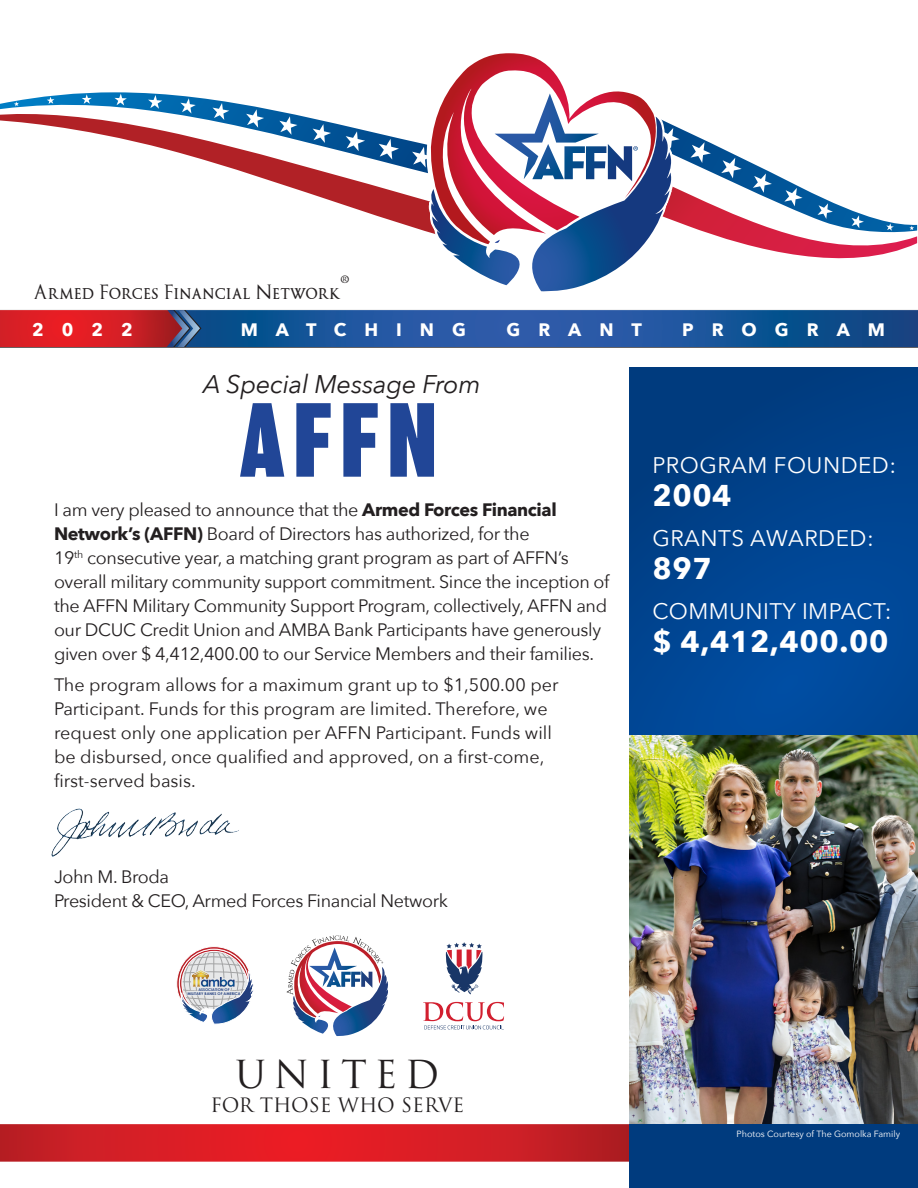
<style>
.page{position:relative;width:918px;height:1188px;background:#fff}
.page>*{position:absolute;margin:0;border:0;box-sizing:border-box;transform-origin:0 0}
.t1{font:900 96.75px "Balboa";color:#214697;scale:.78 1}
.t2{font:37.5px "Trajan";letter-spacing:.2em;color:#231f20}
.t3{font:700 30px "Avenir Next";letter-spacing:.02em;color:#fff}
.t4{font:italic 25.5px "Avenir Next";letter-spacing:-.01em;color:#231f20}
.t5{font:24px "Cal Roman Capitals";color:#231f20}
.t6{font:22.5px "Avenir Next";letter-spacing:.02em;color:#fff}
.t7{font:19.35px "Trajan";color:#231f20}
.t8{font:18px/24px "Avenir Next";letter-spacing:-.02em;color:#231f20}
.t9{font:18px/24px "Avenir Next";color:#231f20}
.t10{font:700 18px "Avenir Next";letter-spacing:1em;color:#fff}
.t11{font:13.95px "Cal Roman Capitals";color:#231f20}
.t12{font:9px "Avenir Next";color:#fff}
.t13{font:700 3.75px/3.8px "Century Gothic";color:#213e7f;text-align:center}
.s1{font-weight:700}
</style>
<div class="page">
<svg style="left:0;top:1124px;width:630px;height:38px;background:#d42027"></svg>
<svg style="left:630px;top:367px;width:288px;height:821px;background:#00428c"></svg>
<svg style="left:0;top:310px;width:918px;height:37px;background:#404a83"></svg>
<img style="left:51px;top:808px;width:188px;height:49px">
<svg style="left:311px;top:194px;width:101px;height:33px"></svg>
<svg style="left:0;top:92px;width:412px;height:102px"></svg>
<svg style="left:279px;top:116px;width:18px;height:19px"></svg>
<svg style="left:313px;top:124px;width:18px;height:19px"></svg>
<svg style="left:346px;top:131px;width:19px;height:20px"></svg>
<svg style="left:379px;top:139px;width:20px;height:21px"></svg>
<svg style="left:82px;top:94px;width:10px;height:10px"></svg>
<svg style="left:14px;top:101px;width:5px;height:6px"></svg>
<svg style="left:114px;top:94px;width:13px;height:12px"></svg>
<svg style="left:47px;top:97px;width:7px;height:7px"></svg>
<svg style="left:148px;top:95px;width:14px;height:14px"></svg>
<svg style="left:180px;top:98px;width:16px;height:16px"></svg>
<svg style="left:213px;top:103px;width:16px;height:17px"></svg>
<svg style="left:246px;top:109px;width:18px;height:19px"></svg>
<svg style="left:412px;top:122px;width:505px;height:170px"></svg>
<svg style="left:430px;top:53px;width:237px;height:191px"></svg>
<img style="left:630px;top:736px;width:288px;height:387px">
<svg style="left:176px;top:946px;width:78px;height:78px"></svg>
<svg style="left:446px;top:942px;width:37px;height:53px"></svg>
<svg style="left:423px;top:1002px;width:81px;height:27px"></svg>
<svg style="left:286px;top:935px;width:102px;height:101px"></svg>
<p class="t11" style="left:340px;top:273px;width:11px">®</p>
<p class="t5" style="left:33px;top:280px;width:308px">Armed Forces Financial Network</p>
<p class="t10" style="left:32px;top:314px;width:102px">2022</p>
<p class="t10" style="left:241px;top:314px;width:227px">MATCHING</p>
<p class="t10" style="left:507px;top:314px;width:137px">GRANT</p>
<p class="t10" style="left:682px;top:314px;width:204px">PROGRAM</p>
<p class="t4" style="left:203px;top:362px;width:279px">A Special Message From</p>
<p class="t1" style="left:240px;top:386px;width:255px">AFFN</p>
<p class="t8" style="left:54px;top:497px;width:557px">I am very pleased to announce that the <span class="s1">Armed Forces Financial Network’s (AFFN)</span> Board of Directors has authorized, for the<br>19<sup>th</sup> consecutive year, a matching grant program as part of AFFN’s overall military community support commitment. Since the inception of the AFFN Military Community Support Program, collectively, AFFN and our DCUC Credit Union and AMBA Bank Participants have generously given over $ 4,412,400.00 to our Service Members and their families.</p>
<p class="t9" style="left:54px;top:672px;width:506px">The program allows for a maximum grant up to $1,500.00 per Participant. Funds for this program are limited. Therefore, we request only one application per AFFN Participant. Funds will be disbursed, once qualified and approved, on a first-come, first-served basis.</p>
<p class="t8" style="left:54px;top:864px;width:117px">John M. Broda</p>
<p class="t8" style="left:54px;top:888px;width:396px">President &amp; CEO, Armed Forces Financial Network</p>
<p class="t13" style="left:187px;top:987px;width:55px">ASSOCIATION OF<br>MILITARY BANKS OF AMERICA</p>
<p class="t2" style="left:235px;top:1052px;width:206px">UNITED</p>
<p class="t7" style="left:210px;top:1093px;width:255px">FOR THOSE WHO SERVE</p>
<p class="t6" style="left:652px;top:446px;width:245px">PROGRAM FOUNDED:</p>
<p class="t3" style="left:652px;top:470px;width:81px">2004</p>
<p class="t6" style="left:652px;top:519px;width:223px">GRANTS AWARDED:</p>
<p class="t3" style="left:652px;top:542px;width:61px">897</p>
<p class="t6" style="left:652px;top:592px;width:241px">COMMUNITY IMPACT:</p>
<p class="t3" style="left:652px;top:615px;width:238px">$ 4,412,400.00</p>
<p class="t12" style="left:737px;top:1126px;width:165px">Photos Courtesy of The Gomolka Family</p>
</div>
